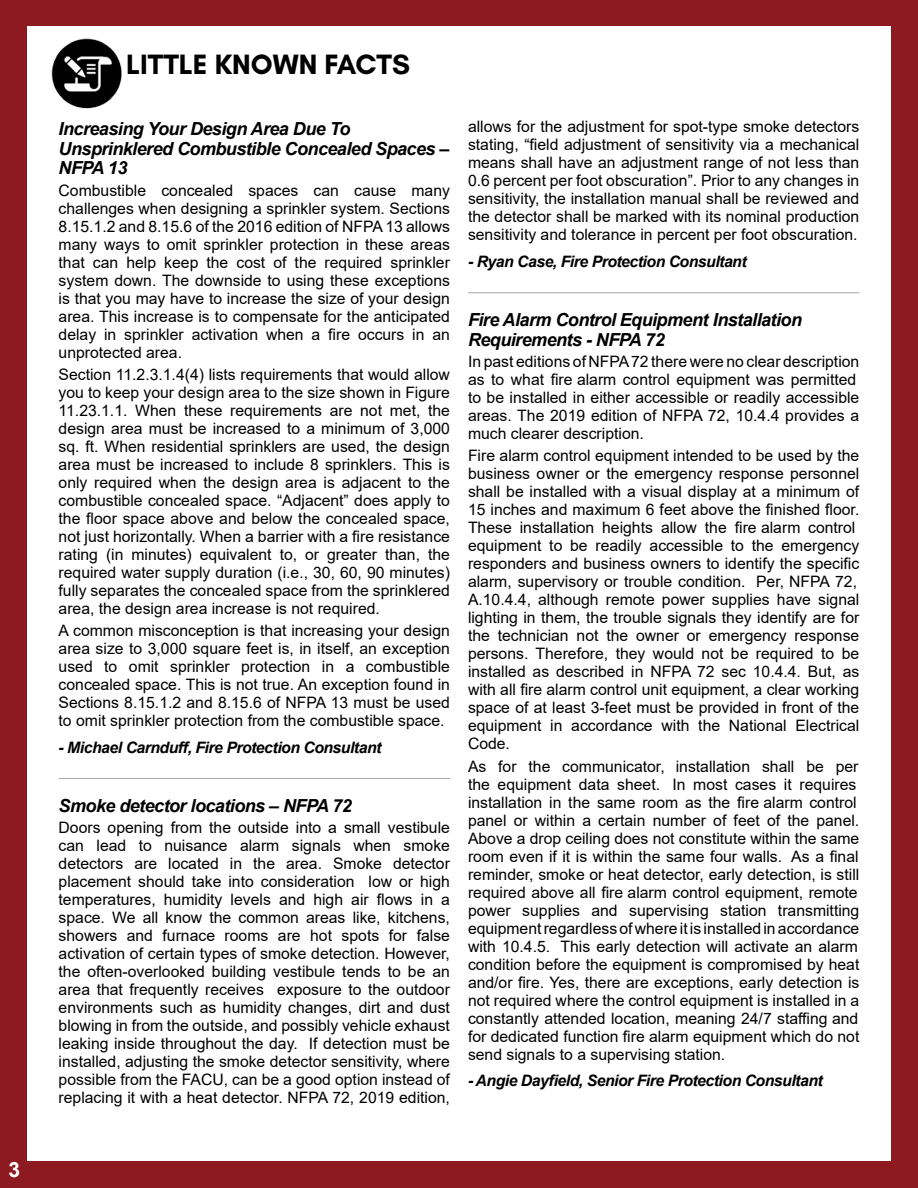
<style>
.page{position:relative;width:918px;height:1188px;background:#8c1a20}
.page>*{position:absolute;margin:0;border:0;box-sizing:border-box;transform-origin:0 0}
.t1{font:700 28.5px "Glacial Indifference";color:#000}
.t2{font:700 21px "Arial";color:#fff}
.t3{font:italic 700 18px/19.5px "Arial";letter-spacing:-.03em;color:#000}
.t4{font:15.75px/18px "Arial";color:#000;text-align:justify}
.t5{font:italic 700 15.75px "Arial";letter-spacing:-.03em;color:#000}
</style>
<div class="page">
<div style="left:27px;top:27px;width:864px;height:1134px;background:#fff"></div>
<img style="left:51px;top:38px;width:71px;height:71px">
<hr style="left:59px;top:778px;width:391px;height:1px;background:#a7a9ac">
<hr style="left:468px;top:292px;width:391px;height:1px;background:#a7a9ac">
<h2 class="t2" style="left:8px;top:1155px;width:13px">3</h2>
<h1 class="t1" style="left:126px;top:47px;width:285px">LITTLE KNOWN FACTS</h1>
<p class="t3" style="left:59px;top:120px;width:392px">Increasing Your Design Area Due To<br>Unsprinklered Combustible Concealed Spaces –<br>NFPA 13</p>
<p class="t4" style="left:59px;top:181px;width:393px">Combustible concealed spaces can cause many challenges when designing a sprinkler system. Sections 8.15.1.2 and 8.15.6 of the 2016 edition of NFPA 13 allows many ways to omit sprinkler protection in these areas that can help keep the cost of the required sprinkler system down. The downside to using these exceptions is that you may have to increase the size of your design area. This increase is to compensate for the anticipated delay in sprinkler activation when a fire occurs in an unprotected area.</p>
<p class="t4" style="left:59px;top:365px;width:393px">Section 11.2.3.1.4(4) lists requirements that would allow you to keep your design area to the size shown in Figure 11.23.1.1. When these requirements are not met, the design area must be increased to a minimum of 3,000 sq. ft. When residential sprinklers are used, the design area must be increased to include 8 sprinklers. This is only required when the design area is adjacent to the combustible concealed space. “Adjacent” does apply to the floor space above and below the concealed space, not just horizontally. When a barrier with a fire resistance rating (in minutes) equivalent to, or greater than, the required water supply duration (i.e., 30, 60, 90 minutes) fully separates the concealed space from the sprinklered area, the design area increase is not required.</p>
<p class="t4" style="left:59px;top:622px;width:393px">A common misconception is that increasing your design area size to 3,000 square feet is, in itself, an exception used to omit sprinkler protection in a combustible concealed space. This is not true. An exception found in Sections 8.15.1.2 and 8.15.6 of NFPA 13 must be used to omit sprinkler protection from the combustible space.</p>
<p class="t5" style="left:59px;top:737px;width:324px">- Michael Carnduff, Fire Protection Consultant</p>
<p class="t3" style="left:59px;top:796px;width:295px">Smoke detector locations – NFPA 72</p>
<p class="t4" style="left:59px;top:818px;width:393px">Doors opening from the outside into a small vestibule can lead to nuisance alarm signals when smoke detectors are located in the area. Smoke detector placement should take into consideration low or high temperatures, humidity levels and high air flows in a space. We all know the common areas like, kitchens, showers and furnace rooms are hot spots for false activation of certain types of smoke detection. However, the often-overlooked building vestibule tends to be an area that frequently receives exposure to the outdoor environments such as humidity changes, dirt and dust blowing in from the outside, and possibly vehicle exhaust leaking inside throughout the day. If detection must be installed, adjusting the smoke detector sensitivity, where possible from the FACU, can be a good option instead of replacing it with a heat detector. NFPA 72, 2019 edition,</p>
<p class="t4" style="left:468px;top:118px;width:393px">allows for the adjustment for spot-type smoke detectors stating, “field adjustment of sensitivity via a mechanical means shall have an adjustment range of not less than 0.6 percent per foot obscuration”. Prior to any changes in sensitivity, the installation manual shall be reviewed and the detector shall be marked with its nominal production sensitivity and tolerance in percent per foot obscuration.</p>
<p class="t5" style="left:468px;top:251px;width:280px">- Ryan Case, Fire Protection Consultant</p>
<p class="t3" style="left:468px;top:311px;width:335px">Fire Alarm Control Equipment Installation<br>Requirements - NFPA 72</p>
<p class="t4" style="left:468px;top:352px;width:393px;text-align:left">In past editions of NFPA72 there were no clear description as to what fire alarm control equipment was permitted to be installed in either accessible or readily accessible areas. The 2019 edition of NFPA 72, 10.4.4 provides a much clearer description.</p>
<p class="t4" style="left:468px;top:447px;width:393px;text-align:left">Fire alarm control equipment intended to be used by the business owner or the emergency response personnel shall be installed with a visual display at a minimum of 15 inches and maximum 6 feet above the finished floor.<br>These installation heights allow the fire alarm control equipment to be readily accessible to the emergency responders and business owners to identify the specific alarm, supervisory or trouble condition. Per, NFPA 72, A.10.4.4, although remote power supplies have signal lighting in them, the trouble signals they identify are for the technician not the owner or emergency response persons. Therefore, they would not be required to be installed as described in NFPA 72 sec 10.4.4. But, as with all fire alarm control unit equipment, a clear working space of at least 3-feet must be provided in front of the equipment in accordance with the National Electrical Code.</p>
<p class="t4" style="left:468px;top:757px;width:393px;text-align:left">As for the communicator, installation shall be per the equipment data sheet. In most cases it requires installation in the same room as the fire alarm control panel or within a certain number of feet of the panel.<br>Above a drop ceiling does not constitute within the same room even if it is within the same four walls. As a final reminder, smoke or heat detector, early detection, is still required above all fire alarm control equipment, remote power supplies and supervising station transmitting equipment regardless of where it is installed in accordance with 10.4.5. This early detection will activate an alarm condition before the equipment is compromised by heat and/or fire. Yes, there are exceptions, early detection is not required where the control equipment is installed in a constantly attended location, meaning 24/7 staffing and for dedicated function fire alarm equipment which do not send signals to a supervising station.</p>
<p class="t5" style="left:468px;top:1070px;width:356px">- Angie Dayfield, Senior Fire Protection Consultant</p>
</div>
